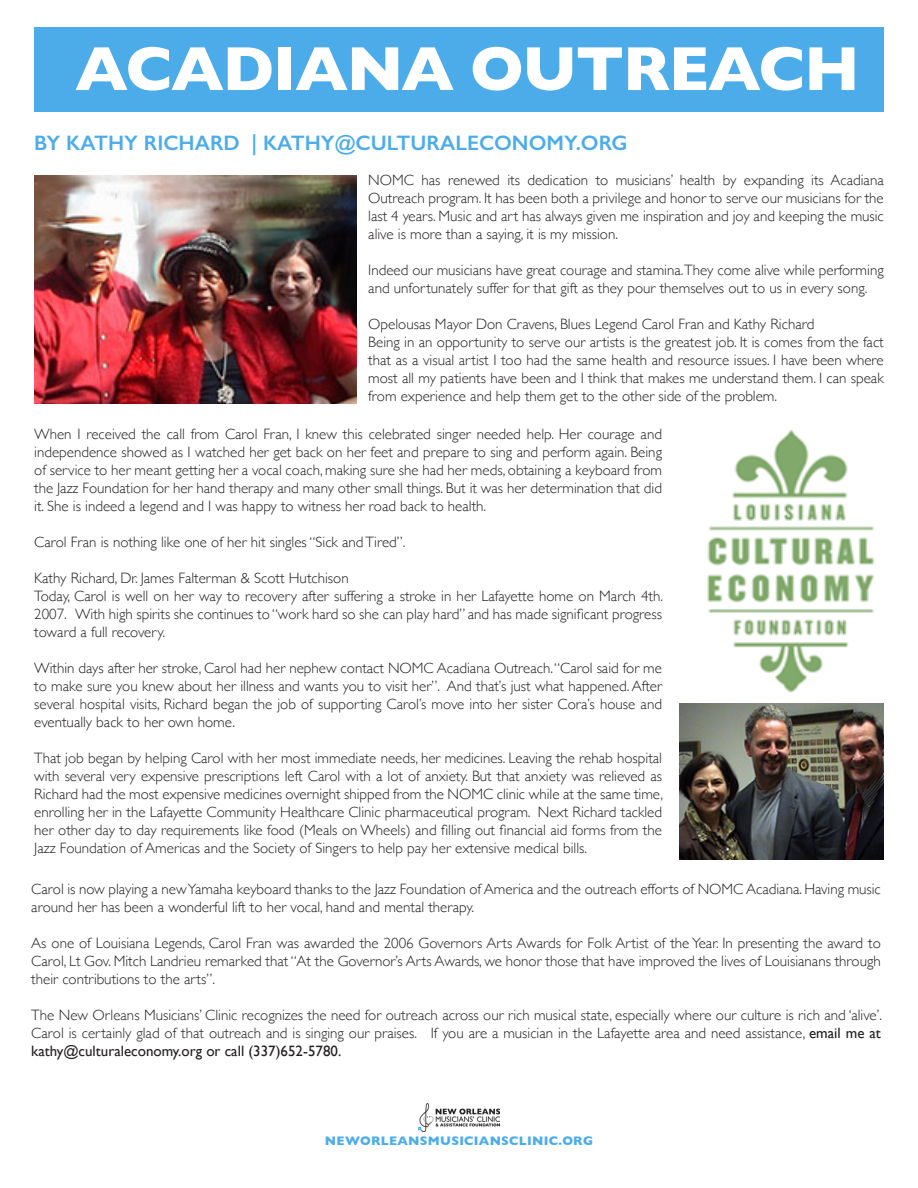
<style>
.page{position:relative;width:918px;height:1188px;background:#fff}
.page>*{position:absolute;margin:0;border:0;box-sizing:border-box;transform-origin:0 0}
.t1{font:700 63px "Gill Sans";letter-spacing:-.02em;color:#fff}
.t2{font:600 21px "Gill Sans";color:#4cace9}
.t3{font:300 15px/18px "Gill Sans";color:#231f20;text-align:justify}
.t4{font:700 12.6px "Gill Sans";letter-spacing:.02em;color:#4cace9}
.s1{font-weight:400}
</style>
<div class="page">
<div style="left:34px;top:27px;width:850px;height:84px;background:#4cace9"></div>
<img style="left:34px;top:175px;width:323px;height:229px">
<img style="left:707px;top:430px;width:168px;height:263px">
<img style="left:679px;top:704px;width:205px;height:155px">
<img style="left:418px;top:1104px;width:82px;height:27px">
<p class="t1" style="left:75px;top:19px;width:786px">ACADIANA OUTREACH</p>
<p class="t2" style="left:34px;top:131px;width:595px">BY KATHY RICHARD | KATHY@CULTURALECONOMY.ORG</p>
<p class="t3" style="left:368px;top:171px;width:517px">NOMC has renewed its dedication to musicians’ health by expanding its Acadiana Outreach program. It has been both a privilege and honor to serve our musicians for the last 4 years. Music and art has always given me inspiration and joy and keeping the music alive is more than a saying, it is my mission.</p>
<p class="t3" style="left:368px;top:261px;width:517px">Indeed our musicians have great courage and stamina.They come alive while performing and unfortunately suffer for that gift as they pour themselves out to us in every song.</p>
<p class="t3" style="left:368px;top:315px;width:448px">Opelousas Mayor Don Cravens, Blues Legend Carol Fran and Kathy Richard</p>
<p class="t3" style="left:368px;top:333px;width:517px">Being in an opportunity to serve our artists is the greatest job. It is comes from the fact that as a visual artist I too had the same health and resource issues. I have been where most all my patients have been and I think that makes me understand them. I can speak from experience and help them get to the other side of the problem.</p>
<p class="t3" style="left:34px;top:425px;width:629px">When I received the call from Carol Fran, I knew this celebrated singer needed help. Her courage and independence showed as I watched her get back on her feet and prepare to sing and perform again. Being of service to her meant getting her a vocal coach, making sure she had her meds, obtaining a keyboard from the Jazz Foundation for her hand therapy and many other small things. But it was her determination that did it. She is indeed a legend and I was happy to witness her road back to health.</p>
<p class="t3" style="left:34px;top:533px;width:373px">Carol Fran is nothing like one of her hit singles “Sick and Tired”.</p>
<p class="t3" style="left:34px;top:569px;width:316px">Kathy Richard, Dr. James Falterman &amp; Scott Hutchison</p>
<p class="t3" style="left:34px;top:587px;width:630px">Today, Carol is well on her way to recovery after suffering a stroke in her Lafayette home on March 4th.<br>2007. With high spirits she continues to “work hard so she can play hard” and has made significant progress toward a full recovery.</p>
<p class="t3" style="left:34px;top:659px;width:629px">Within days after her stroke, Carol had her nephew contact NOMC Acadiana Outreach. “Carol said for me to make sure you knew about her illness and wants you to visit her”. And that’s just what happened. After several hospital visits, Richard began the job of supporting Carol’s move into her sister Cora’s house and eventually back to her own home.</p>
<p class="t3" style="left:34px;top:749px;width:631px">That job began by helping Carol with her most immediate needs, her medicines. Leaving the rehab hospital with several very expensive prescriptions left Carol with a lot of anxiety. But that anxiety was relieved as Richard had the most expensive medicines overnight shipped from the NOMC clinic while at the same time, enrolling her in the Lafayette Community Healthcare Clinic pharmaceutical program. Next Richard tackled her other day to day requirements like food (Meals on Wheels) and filling out financial aid forms from the Jazz Foundation of Americas and the Society of Singers to help pay her extensive medical bills.</p>
<p class="t3" style="left:31px;top:879px;width:851px">Carol is now playing a new Yamaha keyboard thanks to the Jazz Foundation of America and the outreach efforts of NOMC Acadiana. Having music around her has been a wonderful lift to her vocal, hand and mental therapy.</p>
<p class="t3" style="left:31px;top:933px;width:851px">As one of Louisiana Legends, Carol Fran was awarded the 2006 Governors Arts Awards for Folk Artist of the Year. In presenting the award to Carol, Lt Gov. Mitch Landrieu remarked that “At the Governor’s Arts Awards, we honor those that have improved the lives of Louisianans through their contributions to the arts”.</p>
<p class="t3" style="left:31px;top:1005px;width:852px">The New Orleans Musicians’ Clinic recognizes the need for outreach across our rich musical state, especially where our culture is rich and ‘alive’.<br>Carol is certainly glad of that outreach and is singing our praises. If you are a musician in the Lafayette area and need assistance, <span class="s1">email me at kathy@culturaleconomy.org or call (337)652-5780.</span></p>
<p class="t4" style="left:325px;top:1130px;width:270px">NEWORLEANSMUSICIANSCLINIC.ORG</p>
</div>
